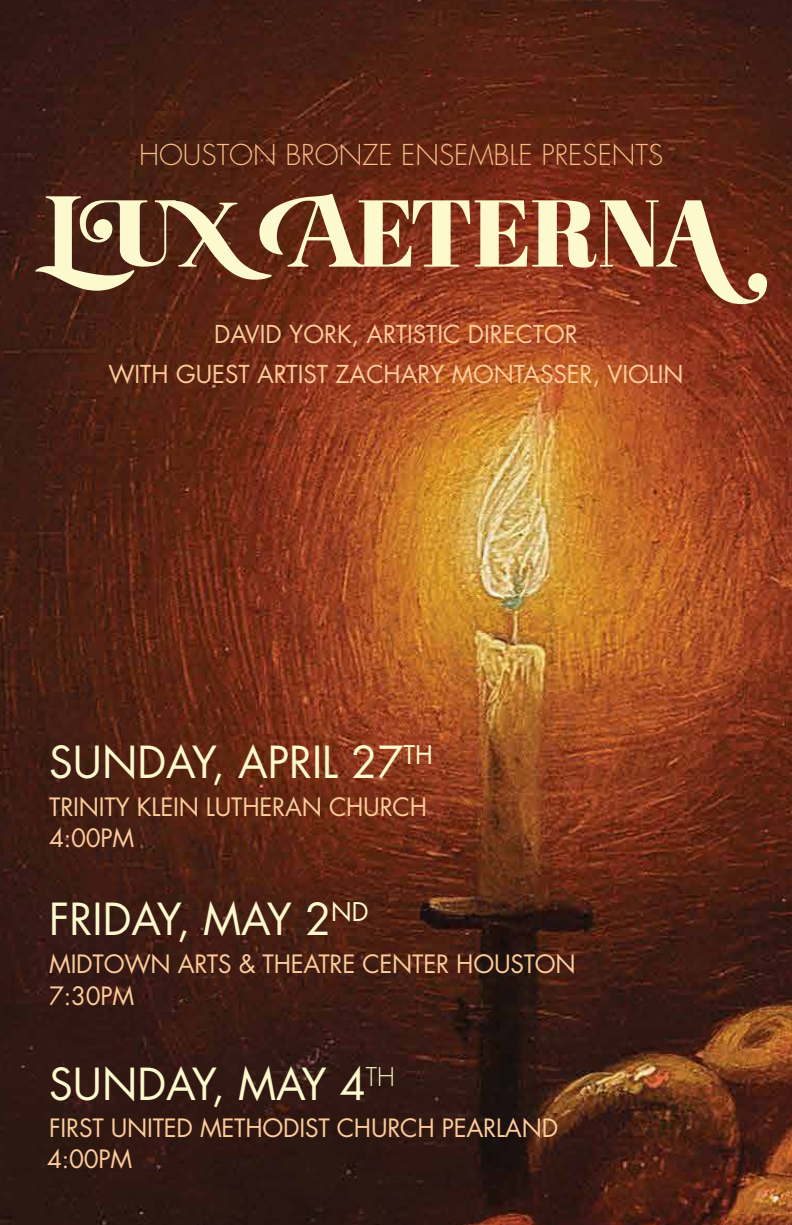
<style>
.page{position:relative;width:792px;height:1225px;background:#fff}
.page>*{position:absolute;margin:0;border:0;box-sizing:border-box;transform-origin:0 0}
.t1{font:43px "Futura Std";color:#fcf9ce}
.t2{font:300 28px "Futura Std";color:#f8bd84}
.t3{font:24.6px "Futura Std";letter-spacing:-.01em;color:#fdcc9a}
.t4{font:24px/40.8px "Futura Std";color:#fdcc9a;text-align:center}
</style>
<div class="page">
<img style="left:0;top:0;width:792px;height:1224px">
<svg style="left:35px;top:194px;width:732px;height:110px;background:#936046"></svg>
<p class="t2" style="left:139px;top:138px;width:526px">HOUSTON BRONZE ENSEMBLE PRESENTS</p>
<p class="t4" style="left:108px;top:313px;width:577px">DAVID YORK, ARTISTIC DIRECTOR<br>WITH GUEST ARTIST ZACHARY MONTASSER, VIOLIN</p>
<h1 class="t1" style="left:49px;top:734px;width:385px">SUNDAY, APRIL 27<sup>TH</sup></h1>
<p class="t3" style="left:49px;top:790px;width:379px">TRINITY KLEIN LUTHERAN CHURCH</p>
<p class="t3" style="left:49px;top:821px;width:87px">4:00PM</p>
<h1 class="t1" style="left:49px;top:891px;width:321px">FRIDAY, MAY 2<sup>ND</sup></h1>
<p class="t3" style="left:49px;top:947px;width:528px">MIDTOWN ARTS &amp; THEATRE CENTER HOUSTON</p>
<p class="t3" style="left:49px;top:979px;width:87px">7:30PM</p>
<h1 class="t1" style="left:49px;top:1056px;width:347px">SUNDAY, MAY 4<sup>TH</sup></h1>
<p class="t3" style="left:49px;top:1111px;width:510px">FIRST UNITED METHODIST CHURCH PEARLAND</p>
<p class="t3" style="left:47px;top:1142px;width:87px">4:00PM</p>
</div>
